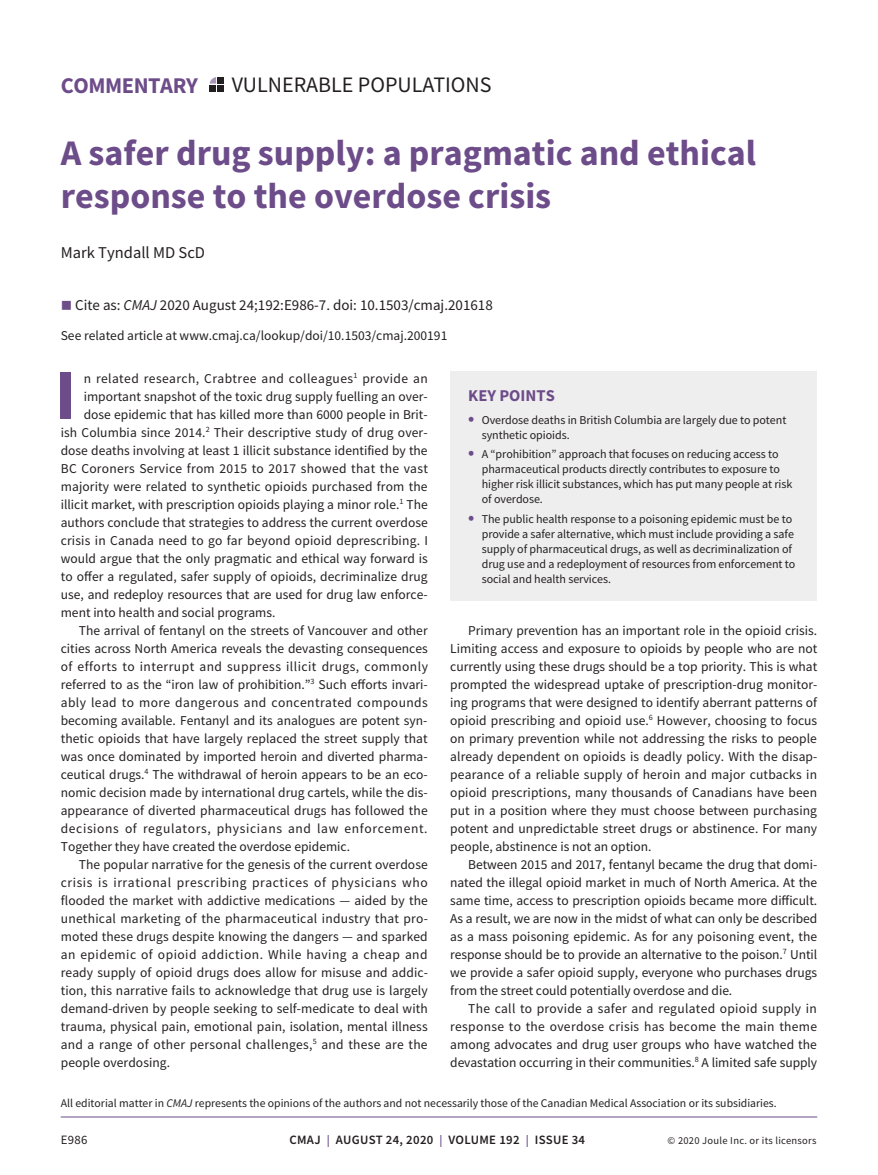
<style>
.page{position:relative;width:878px;height:1175px;background:#fff}
.page>*{position:absolute;margin:0;border:0;box-sizing:border-box;transform-origin:0 0}
.t1{font:700 70.65px "Source Sans Pro";color:#6d4c8a}
.t2{font:700 36px/43.2px "Source Sans Pro";color:#6d4c8a}
.t3{font:700 22.5px "Source Sans Pro";letter-spacing:-.02em;color:#6d4c8a}
.t4{font:22.05px "Source Sans Pro";color:#231f20}
.t5{font:16.5px "Source Sans Pro";color:#231f20}
.t6{font:700 16.5px "Source Sans Pro";color:#6d4c8a}
.t7{font:15px "Source Sans Pro";color:#231f20}
.t8{font:13.5px/18px "Source Sans Pro";letter-spacing:.005em;color:#231f20;text-align:justify}
.t9{font:13.5px "Source Sans Pro";letter-spacing:.045em;color:#231f20}
.t10{font:13.5px "Source Sans Pro";letter-spacing:.035em;color:#231f20}
.t11{font:13.5px "Source Sans Pro";letter-spacing:.03em;color:#231f20}
.t12{font:600 12.75px "Source Sans Pro";letter-spacing:.025em;color:#231f20}
.t13{font:12.75px "Source Sans Pro";color:#231f20}
.t14{font:12px/15px "Source Sans Pro";letter-spacing:-.005em;color:#231f20}
.t15{font:11.7px "Source Sans Pro";color:#231f20}
.t16{font:10.5px "Source Sans Pro";letter-spacing:.025em;color:#231f20}
.s1{color:#6d4c8a}
.s2{font-style:italic}
.s3{font-weight:700;font-size:18px;color:#6d4c8a}
.s4{font-size:12px;color:#6d4c8a}
</style>
<div class="page">
<hr style="left:61px;top:1116px;width:756px;height:1px;background:#6d4c8a">
<svg style="left:210px;top:77px;width:6px;height:7px"></svg>
<div style="left:209px;top:85px;width:7px;height:7px;background:#231f20"></div>
<div style="left:218px;top:77px;width:6px;height:7px;background:#231f20"></div>
<div style="left:218px;top:85px;width:6px;height:7px;background:#231f20"></div>
<div style="left:450px;top:370px;width:367px;height:230px;background:#eeeeef"></div>
<h3 class="t3" style="left:61px;top:71px;width:139px">COMMENTARY</h3>
<h3 class="t4" style="left:232px;top:70px;width:261px">VULNERABLE POPULATIONS</h3>
<h2 class="t2" style="left:61px;top:131px;width:697px">A safer drug supply: a pragmatic and ethical response to the overdose crisis</h2>
<p class="t5" style="left:61px;top:242px;width:146px">Mark Tyndall MD ScD</p>
<p class="t7" style="left:61px;top:296px;width:433px"><span class="s1">■</span> Cite as: <span class="s2">CMAJ</span> 2020 August 24;192:E986-7. doi: 10.1503/cmaj.201618</p>
<p class="t8" style="left:61px;top:327px;width:388px">See related article at www.cmaj.ca/lookup/doi/10.1503/cmaj.200191</p>
<h1 class="t1" style="left:55px;top:347px;width:23px">I</h1>
<p class="t11" style="left:84px;top:369px;width:345px">n related research, Crabtree and colleagues<sup>1</sup> provide an</p>
<p class="t8" style="left:84px;top:387px;width:345px">important snapshot of the toxic drug supply fuelling an over-</p>
<p class="t8" style="left:84px;top:405px;width:345px">dose epidemic that has killed more than 6000 people in Brit-</p>
<p class="t8" style="left:61px;top:423px;width:368px">ish Columbia since 2014.<sup>2</sup> Their descriptive study of drug over-</p>
<p class="t8" style="left:61px;top:441px;width:368px">dose deaths involving at least 1 illicit substance identified by the</p>
<p class="t8" style="left:61px;top:459px;width:368px">BC Coroners Service from 2015 to 2017 showed that the vast</p>
<p class="t8" style="left:61px;top:477px;width:368px">majority were related to synthetic opioids purchased from the</p>
<p class="t8" style="left:61px;top:495px;width:368px">illicit market, with prescription opioids playing a minor role.<sup>1</sup> The</p>
<p class="t8" style="left:61px;top:513px;width:368px">authors conclude that strategies to address the current overdose</p>
<p class="t8" style="left:61px;top:531px;width:369px">crisis in Canada need to go far beyond opioid deprescribing. I</p>
<p class="t8" style="left:61px;top:549px;width:368px">would argue that the only pragmatic and ethical way forward is</p>
<p class="t8" style="left:61px;top:567px;width:368px">to offer a regulated, safer supply of opioids, decriminalize drug</p>
<p class="t8" style="left:61px;top:585px;width:368px">use, and redeploy resources that are used for drug law enforce-</p>
<p class="t8" style="left:61px;top:603px;width:216px">ment into health and social programs.</p>
<p class="t8" style="left:79px;top:621px;width:350px">The arrival of fentanyl on the streets of Vancouver and other</p>
<p class="t8" style="left:61px;top:639px;width:368px">cities across North America reveals the devasting consequences</p>
<p class="t10" style="left:61px;top:657px;width:369px">of efforts to interrupt and suppress illicit drugs, commonly</p>
<p class="t8" style="left:61px;top:675px;width:368px">referred to as the “iron law of prohibition.”<sup>3</sup> Such efforts invari-</p>
<p class="t11" style="left:61px;top:693px;width:368px">ably lead to more dangerous and concentrated compounds</p>
<p class="t8" style="left:61px;top:711px;width:368px">becoming available. Fentanyl and its analogues are potent syn-</p>
<p class="t8" style="left:61px;top:729px;width:368px">thetic opioids that have largely replaced the street supply that</p>
<p class="t8" style="left:61px;top:747px;width:368px">was once dominated by imported heroin and diverted pharma-</p>
<p class="t8" style="left:61px;top:765px;width:368px">ceutical drugs.<sup>4</sup> The withdrawal of heroin appears to be an eco-</p>
<p class="t8" style="left:61px;top:783px;width:368px">nomic decision made by international drug cartels, while the dis-</p>
<p class="t8" style="left:61px;top:801px;width:368px">appearance of diverted pharmaceutical drugs has followed the</p>
<p class="t9" style="left:61px;top:819px;width:368px">decisions of regulators, physicians and law enforcement.</p>
<p class="t8" style="left:61px;top:837px;width:291px">Together they have created the overdose epidemic.</p>
<p class="t8" style="left:79px;top:855px;width:350px">The popular narrative for the genesis of the current overdose</p>
<p class="t9" style="left:61px;top:873px;width:368px">crisis is irrational prescribing practices of physicians who</p>
<p class="t8" style="left:61px;top:891px;width:368px">flooded the market with addictive medications — aided by the</p>
<p class="t8" style="left:61px;top:909px;width:369px">unethical marketing of the pharmaceutical industry that pro-</p>
<p class="t8" style="left:61px;top:927px;width:368px">moted these drugs despite knowing the dangers — and sparked</p>
<p class="t10" style="left:61px;top:945px;width:368px">an epidemic of opioid addiction. While having a cheap and</p>
<p class="t8" style="left:61px;top:963px;width:369px">ready supply of opioid drugs does allow for misuse and addic-</p>
<p class="t8" style="left:61px;top:981px;width:368px">tion, this narrative fails to acknowledge that drug use is largely</p>
<p class="t8" style="left:61px;top:999px;width:368px">demand-driven by people seeking to self-medicate to deal with</p>
<p class="t8" style="left:61px;top:1017px;width:368px">trauma, physical pain, emotional pain, isolation, mental illness</p>
<p class="t8" style="left:61px;top:1035px;width:368px">and a range of other personal challenges,<sup>5</sup> and these are the</p>
<p class="t8" style="left:61px;top:1053px;width:111px">people overdosing.</p>
<p class="t6" style="left:468px;top:384px;width:88px">KEY POINTS</p>
<p class="t14" style="left:482px;top:412px;width:306px;text-indent:-14px"><span class="s3">•</span> Overdose deaths in British Columbia are largely due to potent synthetic opioids.</p>
<p class="t14" style="left:482px;top:446px;width:312px;text-indent:-14px"><span class="s3">•</span> A “prohibition” approach that focuses on reducing access to pharmaceutical products directly contributes to exposure to higher risk illicit substances, which has put many people at risk of overdose.</p>
<p class="t14" style="left:482px;top:511px;width:315px;text-indent:-14px"><span class="s3">•</span> The public health response to a poisoning epidemic must be to provide a safer alternative, which must include providing a safe supply of pharmaceutical drugs, as well as decriminalization of drug use and a redeployment of resources from enforcement to social and health services.</p>
<p class="t8" style="left:450px;top:621px;width:369px;text-indent:18px">Primary prevention has an important role in the opioid crisis.<br>Limiting access and exposure to opioids by people who are not currently using these drugs should be a top priority. This is what prompted the widespread uptake of prescription-drug monitor&shy;ing programs that were designed to identify aberrant patterns of opioid prescribing and opioid use.<sup>6</sup> However, choosing to focus on primary prevention while not addressing the risks to people already dependent on opioids is deadly policy. With the disap&shy;pearance of a reliable supply of heroin and major cutbacks in opioid prescriptions, many thousands of Canadians have been put in a position where they must choose between purchasing potent and unpredictable street drugs or abstinence. For many people, abstinence is not an option.</p>
<p class="t8" style="left:450px;top:855px;width:368px;text-indent:18px">Between 2015 and 2017, fentanyl became the drug that domi&shy;nated the illegal opioid market in much of North America. At the same time, access to prescription opioids became more difficult.<br>As a result, we are now in the midst of what can only be described as a mass poisoning epidemic. As for any poisoning event, the response should be to provide an alternative to the poison.<sup>7</sup> Until we provide a safer opioid supply, everyone who purchases drugs from the street could potentially overdose and die.</p>
<p class="t8" style="left:450px;top:999px;width:368px;text-indent:18px">The call to provide a safer and regulated opioid supply in response to the overdose crisis has become the main theme among advocates and drug user groups who have watched the devastation occurring in their communities.<sup>8</sup> A limited safe supply</p>
<p class="t15" style="left:61px;top:1095px;width:717px">All editorial matter in <span class="s2">CMAJ</span> represents the opinions of the authors and not necessarily those of the Canadian Medical Association or its subsidiaries.</p>
<p class="t13" style="left:61px;top:1132px;width:28px">E986</p>
<p class="t12" style="left:289px;top:1131px;width:297px">CMAJ <span class="s4">|</span> AUGUST 24, 2020 <span class="s4">|</span> VOLUME 192 <span class="s4">|</span> ISSUE 34</p>
<p class="t16" style="left:667px;top:1134px;width:150px">© 2020 Joule Inc. or its licensors</p>
</div>
